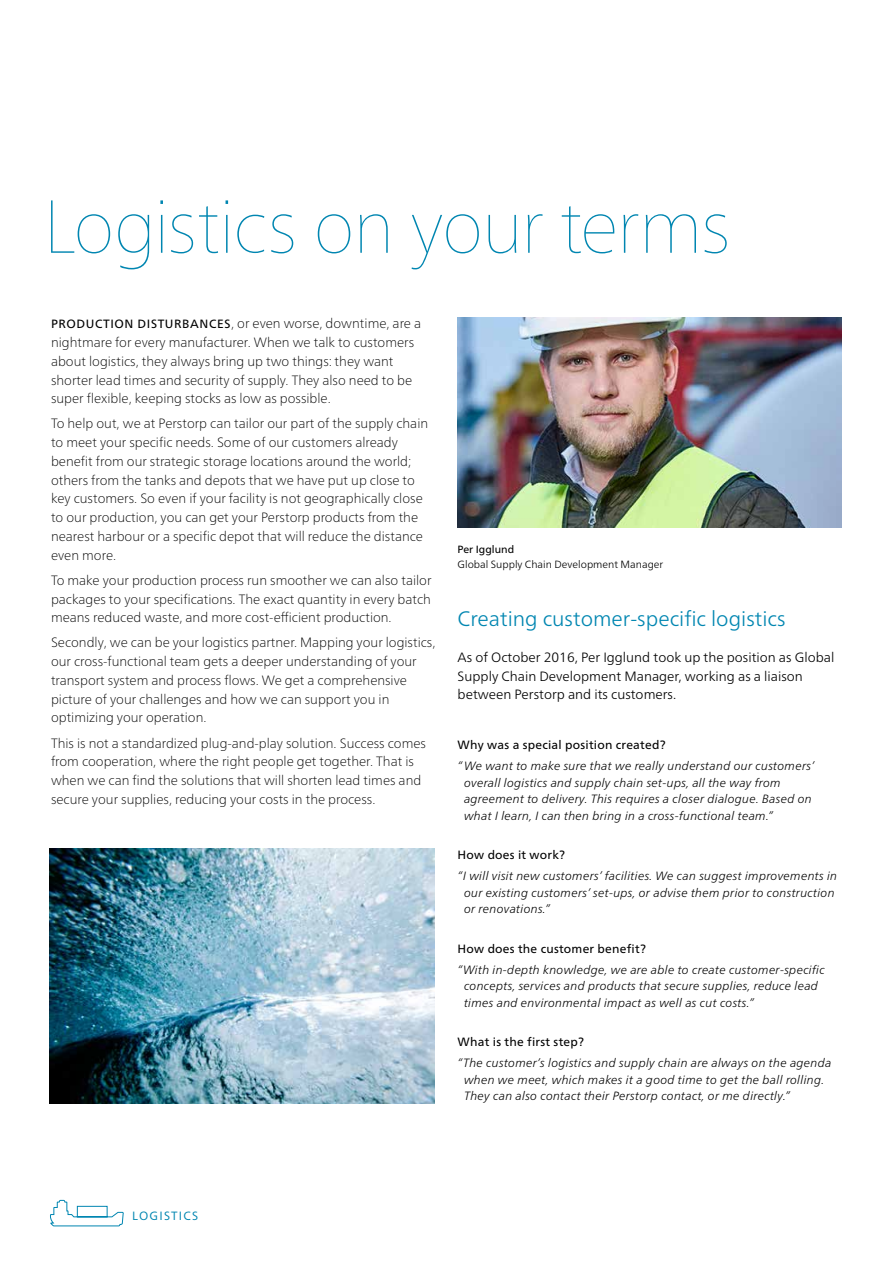
<style>
.page{position:relative;width:893px;height:1263px;background:#fff}
.page>*{position:absolute;margin:0;border:0;box-sizing:border-box;transform-origin:0 0}
.t1{font:200 75px "Frutiger Neue LT Pro";letter-spacing:-.02em;color:#0086b1}
.t2{font:300 21px "Frutiger Neue LT Pro";color:#0086b1}
.t3{font:100 13.5px/18.8px "Frutiger Neue LT Pro";color:#000}
.t4{font:300 13.5px/18.8px "Frutiger Neue LT Pro";color:#000}
.t5{font:italic 300 12px/16.5px "Frutiger Neue LT Pro";letter-spacing:.02em;color:#000}
.t6{font:12px "Frutiger Neue LT Pro";letter-spacing:.02em;color:#000}
.t7{font:12px "Frutiger Neue LT Pro";letter-spacing:.1em;color:#0086b1}
.t8{font:300 10.5px "Frutiger Neue LT Pro";color:#000}
.t9{font:10.5px "Frutiger Neue LT Pro";color:#000}
.s1{font-weight:400;font-size:12px}
</style>
<div class="page">
<img style="left:458px;top:318px;width:384px;height:209px">
<img style="left:50px;top:849px;width:384px;height:254px">
<svg style="left:50px;top:1199px;width:74px;height:28px"></svg>
<h1 class="t1" style="left:44px;top:181px;width:688px">Logistics on your terms</h1>
<p class="t3" style="left:51px;top:314px;width:372px"><span class="s1">PRODUCTION DISTURBANCES</span>, or even worse, downtime, are a nightmare for every manufacturer. When we talk to customers about logistics, they always bring up two things: they want shorter lead times and security of supply. They also need to be super flexible, keeping stocks as low as possible.</p>
<p class="t3" style="left:51px;top:414px;width:379px">To help out, we at Perstorp can tailor our part of the supply chain to meet your specific needs. Some of our customers already benefit from our strategic storage locations around the world; others from the tanks and depots that we have put up close to key customers. So even if your facility is not geographically close to our production, you can get your Perstorp products from the nearest harbour or a specific depot that will reduce the distance even more.</p>
<p class="t3" style="left:51px;top:571px;width:382px;text-align:justify">To make your production process run smoother we can also tailor packages to your specifications. The exact quantity in every batch means reduced waste, and more cost-efficient production.</p>
<p class="t3" style="left:51px;top:633px;width:386px">Secondly, we can be your logistics partner. Mapping your logistics, our cross-functional team gets a deeper understanding of your transport system and process flows. We get a comprehensive picture of your challenges and how we can support you in optimizing your operation.</p>
<p class="t3" style="left:51px;top:733px;width:376px">This is not a standardized plug-and-play solution. Success comes from cooperation, where the right people get together. That is when we can find the solutions that will shorten lead times and secure your supplies, reducing your costs in the process.</p>
<p class="t9" style="left:458px;top:543px;width:58px">Per Igglund</p>
<p class="t8" style="left:458px;top:558px;width:207px">Global Supply Chain Development Manager</p>
<h2 class="t2" style="left:457px;top:606px;width:330px">Creating customer-specific logistics</h2>
<p class="t4" style="left:458px;top:648px;width:378px">As of October 2016, Per Igglund took up the position as Global<br>Supply Chain Development Manager, working as a liaison between Perstorp and its customers.</p>
<p class="t6" style="left:458px;top:738px;width:209px">Why was a special position created?</p>
<p class="t5" style="left:464px;top:757px;width:352px;text-indent:-6px">“We want to make sure that we really understand our customers’ overall logistics and supply chain set-ups, all the way from agreement to delivery. This requires a closer dialogue. Based on what I learn, I can then bring in a cross-functional team.”</p>
<p class="t6" style="left:458px;top:848px;width:109px">How does it work?</p>
<p class="t5" style="left:464px;top:867px;width:375px;text-indent:-6px">“I will visit new customers’ facilities. We can suggest improvements in our existing customers’ set-ups, or advise them prior to construction or renovations.”</p>
<p class="t6" style="left:458px;top:941px;width:190px">How does the customer benefit?</p>
<p class="t5" style="left:464px;top:961px;width:362px;text-indent:-6px">“With in-depth knowledge, we are able to create customer-specific concepts, services and products that secure supplies, reduce lead times and environmental impact as well as cut costs.”</p>
<p class="t6" style="left:458px;top:1035px;width:128px">What is the first step?</p>
<p class="t5" style="left:464px;top:1054px;width:369px;text-indent:-6px">“The customer’s logistics and supply chain are always on the agenda when we meet, which makes it a good time to get the ball rolling.<br>They can also contact their Perstorp contact, or me directly.”</p>
<p class="t7" style="left:132px;top:1208px;width:67px">LOGISTICS</p>
</div>
